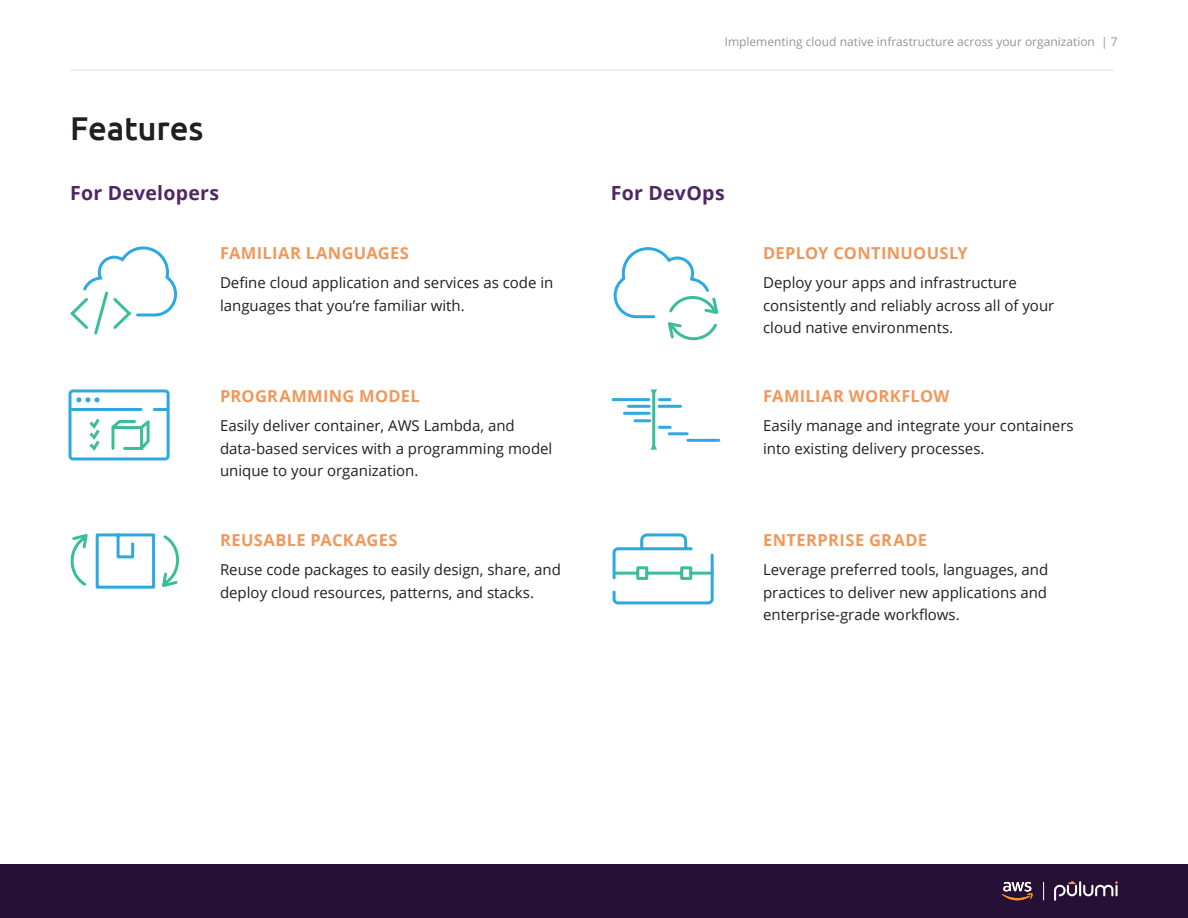
<style>
.page{position:relative;width:1188px;height:918px;background:#fff}
.page>*{position:absolute;margin:0;border:0;box-sizing:border-box;transform-origin:0 0}
.t1{font:500 33px "Ubuntu";letter-spacing:-.005em;color:#231f20}
.t2{font:700 19.5px "Open Sans";letter-spacing:.015em;color:#502667}
.t3{font:700 16.5px "Open Sans";letter-spacing:.02em;color:#f0985b}
.t4{font:15px/22.5px "Open Sans";color:#231f20}
.t5{font:12px "Open Sans";color:#939598}
</style>
<div class="page">
<div style="left:0;top:864px;width:1188px;height:54px;background:#261036"></div>
<hr style="left:70px;top:70px;width:1043px;height:1px;background:#dcdddf">
<svg style="left:1043px;top:882px;width:1px;height:18px"></svg>
<svg style="left:1002px;top:882px;width:31px;height:18px"></svg>
<svg style="left:1054px;top:881px;width:64px;height:20px"></svg>
<svg style="left:70px;top:246px;width:108px;height:89px"></svg>
<div style="left:69px;top:389px;width:101px;height:71px;border:3px solid #2ea9e0;border-radius:3px"></div>
<hr style="left:72px;top:408px;width:69px;height:3px;background:#2ea9e0">
<hr style="left:154px;top:408px;width:14px;height:3px;background:#2ea9e0">
<svg style="left:76px;top:397px;width:24px;height:5px"></svg>
<svg style="left:111px;top:420px;width:39px;height:30px"></svg>
<svg style="left:89px;top:418px;width:11px;height:33px"></svg>
<svg style="left:70px;top:533px;width:110px;height:56px"></svg>
<svg style="left:613px;top:247px;width:106px;height:94px"></svg>
<hr style="left:652px;top:393px;width:3px;height:54px;background:#3bbd9b">
<svg style="left:650px;top:443px;width:7px;height:7px"></svg>
<hr style="left:613px;top:398px;width:36px;height:3px;background:#2ea9e0">
<svg style="left:650px;top:389px;width:20px;height:12px"></svg>
<hr style="left:629px;top:405px;width:20px;height:3px;background:#2ea9e0">
<hr style="left:659px;top:405px;width:22px;height:3px;background:#2ea9e0">
<hr style="left:635px;top:419px;width:15px;height:3px;background:#2ea9e0">
<svg style="left:659px;top:426px;width:11px;height:3px"></svg>
<hr style="left:669px;top:432px;width:18px;height:3px;background:#2ea9e0">
<hr style="left:688px;top:439px;width:31px;height:3px;background:#2ea9e0">
<hr style="left:624px;top:412px;width:25px;height:3px;background:#2ea9e0">
<svg style="left:612px;top:533px;width:102px;height:72px"></svg>
<h1 class="t1" style="left:70px;top:108px;width:135px">Features</h1>
<p class="t5" style="left:725px;top:33px;width:395px">Implementing cloud native infrastructure across your organization | 7</p>
<h2 class="t2" style="left:70px;top:179px;width:151px">For Developers</h2>
<h2 class="t2" style="left:611px;top:179px;width:115px">For DevOps</h2>
<p class="t3" style="left:220px;top:241px;width:190px">FAMILIAR LANGUAGES</p>
<p class="t4" style="left:220px;top:271px;width:335px">Define cloud application and services as code in languages that you’re familiar with.</p>
<p class="t3" style="left:220px;top:384px;width:201px">PROGRAMMING MODEL</p>
<p class="t4" style="left:220px;top:414px;width:334px">Easily deliver container, AWS Lambda, and data-based services with a programming model unique to your organization.</p>
<p class="t3" style="left:220px;top:528px;width:179px">REUSABLE PACKAGES</p>
<p class="t4" style="left:220px;top:558px;width:342px">Reuse code packages to easily design, share, and deploy cloud resources, patterns, and stacks.</p>
<p class="t3" style="left:763px;top:241px;width:206px">DEPLOY CONTINUOUSLY</p>
<p class="t4" style="left:763px;top:271px;width:293px">Deploy your apps and infrastructure consistently and reliably across all of your cloud native environments.</p>
<p class="t3" style="left:763px;top:384px;width:188px">FAMILIAR WORKFLOW</p>
<p class="t4" style="left:763px;top:414px;width:312px">Easily manage and integrate your containers into existing delivery processes.</p>
<p class="t3" style="left:763px;top:528px;width:165px">ENTERPRISE GRADE</p>
<p class="t4" style="left:763px;top:558px;width:287px;text-align:justify">Leverage preferred tools, languages, and practices to deliver new applications and enterprise-grade workflows.</p>
</div>
